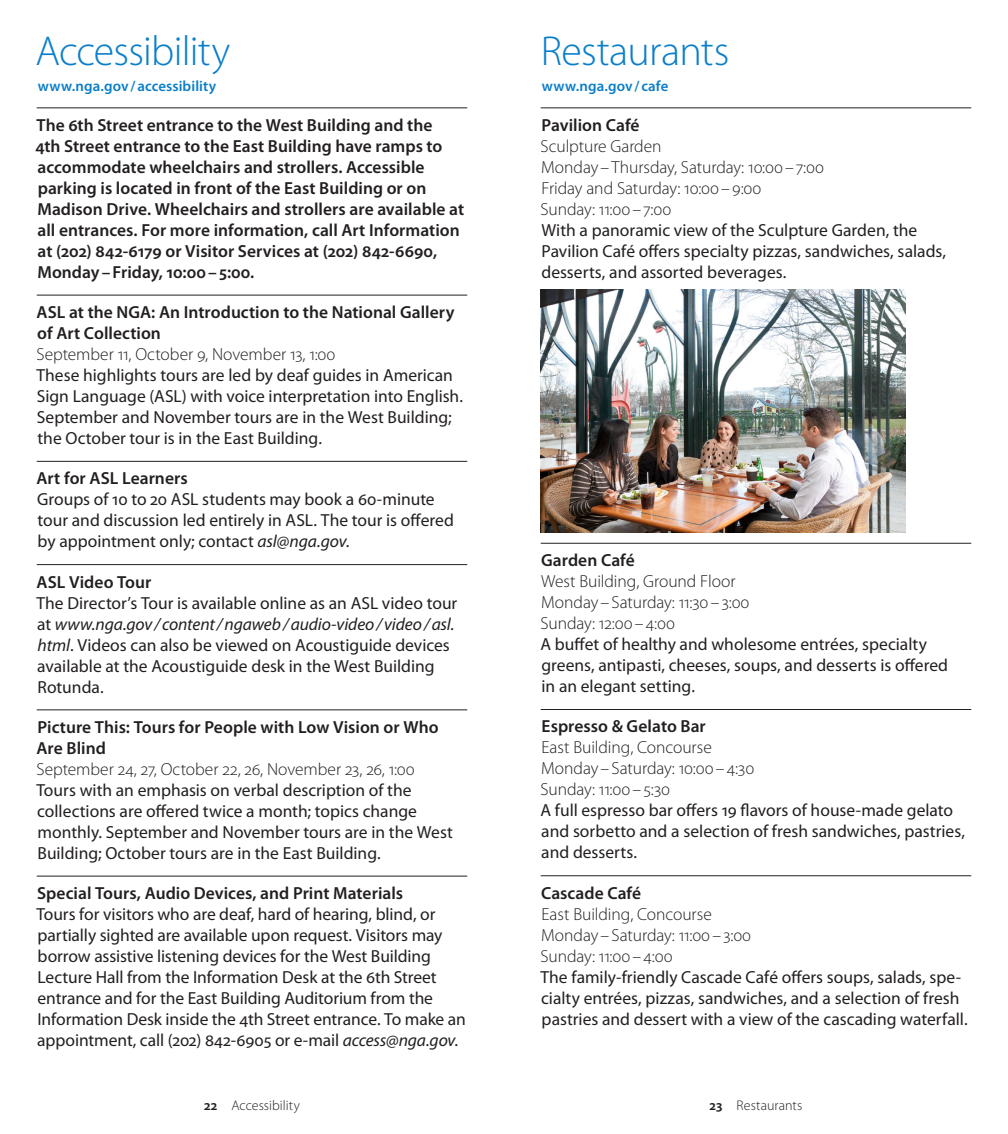
<style>
.page{position:relative;width:1008px;height:1134px;background:#fff}
.page>*{position:absolute;margin:0;border:0;box-sizing:border-box;transform-origin:0 0}
._01__section_head{font:300 42px "Myriad Pro";letter-spacing:-.02em;color:#0a7eca}
._04__text{font:17.5px/21px "Myriad Pro";color:#231f20}
._02__head_title_even{font:600 17.5px/21px "Myriad Pro";color:#231f20}
._03__subhead_date{font:300 17.5px/21px "Myriad Pro";letter-spacing:-.005em;color:#231f20}
._01a__section_head_u{font:600 14.88px "Myriad Pro";letter-spacing:.01em;color:#0a7eca}
._08__folio{font:300 14px "Myriad Pro";letter-spacing:.005em;color:#231f20}
.s1{font-style:italic}
.s2{font-weight:600}
</style>
<div class="page">
<hr style="left:541px;top:108px;width:430px;height:1px;background:#231f20">
<hr style="left:541px;top:543px;width:430px;height:1px;background:#231f20">
<hr style="left:541px;top:709px;width:430px;height:1px;background:#231f20">
<hr style="left:541px;top:875px;width:430px;height:1px;background:#231f20">
<img style="left:541px;top:289px;width:365px;height:243px">
<hr style="left:37px;top:108px;width:430px;height:1px;background:#231f20">
<hr style="left:37px;top:295px;width:430px;height:1px;background:#231f20">
<hr style="left:37px;top:461px;width:430px;height:1px;background:#231f20">
<hr style="left:37px;top:564px;width:430px;height:1px;background:#231f20">
<hr style="left:37px;top:710px;width:430px;height:1px;background:#231f20">
<hr style="left:37px;top:876px;width:430px;height:1px;background:#231f20">
<p class="_01__section_head" style="left:35px;top:28px;width:196px">Accessibility</p>
<p class="_01a__section_head_u" style="left:38px;top:77px;width:180px">www.nga.gov/accessibility</p>
<p class="_02__head_title_even" style="left:35px;top:115px;width:430px">The 6th Street entrance to the West Building and the<br>4th Street entrance to the East Building have ramps to accommodate wheelchairs and strollers. Accessible parking is located in front of the East Building or on Madison Drive. Wheelchairs and strollers are available at all entrances. For more information, call Art Information at (202) 842-6179 or Visitor Services at (202) 842-6690, Monday–Friday, 10:00– 5:00.</p>
<p class="_02__head_title_even" style="left:37px;top:302px;width:419px">ASL at the NGA: An Introduction to the National Gallery of Art Collection</p>
<p class="_03__subhead_date" style="left:37px;top:344px;width:300px">September 11, October 9, November 13, 1:00</p>
<p class="_04__text" style="left:36px;top:365px;width:428px">These highlights tours are led by deaf guides in American Sign Language (ASL) with voice interpretation into English.<br>September and November tours are in the West Building; the October tour is in the East Building.</p>
<p class="_02__head_title_even" style="left:37px;top:468px;width:153px">Art for ASL Learners</p>
<p class="_04__text" style="left:37px;top:489px;width:418px">Groups of 10 to 20 ASL students may book a 60-minute tour and discussion led entirely in ASL. The tour is offered by appointment only; contact <span class="s1">asl@nga.gov</span>.</p>
<p class="_02__head_title_even" style="left:37px;top:571px;width:116px">ASL Video Tour</p>
<p class="_04__text" style="left:36px;top:593px;width:422px">The Director’s Tour is available online as an ASL video tour at <span class="s1">www.nga.gov / content/ngaweb/audio-video/ video/asl. html</span>. Videos can also be viewed on Acoustiguide devices available at the Acoustiguide desk in the West Building Rotunda.</p>
<p class="_02__head_title_even" style="left:37px;top:717px;width:404px">Picture This: Tours for People with Low Vision or Who<br>Are Blind</p>
<p class="_03__subhead_date" style="left:37px;top:759px;width:380px">September 24, 27, October 22, 26, November 23, 26, 1:00</p>
<p class="_04__text" style="left:36px;top:780px;width:418px">Tours with an emphasis on verbal description of the collections are offered twice a month; topics change monthly. September and November tours are in the West Building; October tours are in the East Building.</p>
<p class="_02__head_title_even" style="left:37px;top:883px;width:368px">Special Tours, Audio Devices, and Print Materials</p>
<p class="_04__text" style="left:36px;top:904px;width:431px">Tours for visitors who are deaf, hard of hearing, blind, or partially sighted are available upon request. Visitors may borrow assistive listening devices for the West Building Lecture Hall from the Information Desk at the 6th Street entrance and for the East Building Auditorium from the Information Desk inside the 4th Street entrance. To make an appointment, call (202) 842-6905 or e-mail <span class="s1">access@nga.gov</span>.</p>
<p class="_01__section_head" style="left:541px;top:28px;width:190px">Restaurants</p>
<p class="_01a__section_head_u" style="left:542px;top:77px;width:128px">www.nga.gov/ cafe</p>
<p class="_02__head_title_even" style="left:542px;top:115px;width:100px">Pavilion Café</p>
<p class="_03__subhead_date" style="left:541px;top:136px;width:122px">Sculpture Garden</p>
<p class="_03__subhead_date" style="left:541px;top:157px;width:284px">Monday–Thursday, Saturday: 10:00–7:00</p>
<p class="_03__subhead_date" style="left:541px;top:178px;width:222px">Friday and Saturday: 10:00–9:00</p>
<p class="_03__subhead_date" style="left:541px;top:199px;width:132px">Sunday: 11:00– 7:00</p>
<p class="_04__text" style="left:541px;top:220px;width:406px">With a panoramic view of the Sculpture Garden, the<br>Pavilion Café offers specialty pizzas, sandwiches, salads, desserts, and assorted beverages.</p>
<p class="_02__head_title_even" style="left:541px;top:550px;width:95px">Garden Café</p>
<p class="_03__subhead_date" style="left:541px;top:571px;width:210px">West Building, Ground Floor<br>Monday–Saturday: 11:30–3:00</p>
<p class="_03__subhead_date" style="left:541px;top:613px;width:136px">Sunday: 12:00–4:00</p>
<p class="_04__text" style="left:540px;top:634px;width:409px">A buffet of healthy and wholesome entrées, specialty greens, antipasti, cheeses, soups, and desserts is offered in an elegant setting.</p>
<p class="_02__head_title_even" style="left:542px;top:716px;width:166px">Espresso &amp; Gelato Bar</p>
<p class="_03__subhead_date" style="left:541px;top:737px;width:172px">East Building, Concourse</p>
<p class="_03__subhead_date" style="left:541px;top:758px;width:215px">Monday–Saturday: 10:00–4:30</p>
<p class="_03__subhead_date" style="left:541px;top:779px;width:131px">Sunday: 11:00–5:30</p>
<p class="_04__text" style="left:540px;top:800px;width:426px">A full espresso bar offers 19 flavors of house-made gelato and sorbetto and a selection of fresh sandwiches, pastries, and desserts.</p>
<p class="_02__head_title_even" style="left:541px;top:883px;width:102px">Cascade Café</p>
<p class="_03__subhead_date" style="left:541px;top:904px;width:172px">East Building, Concourse</p>
<p class="_03__subhead_date" style="left:541px;top:925px;width:211px">Monday–Saturday: 11:00– 3:00</p>
<p class="_03__subhead_date" style="left:541px;top:946px;width:134px">Sunday: 11:00– 4:00</p>
<p class="_04__text" style="left:540px;top:967px;width:429px">The family-friendly Cascade Café offers soups, salads, spe&shy;cialty entrées, pizzas, sandwiches, and a selection of fresh pastries and dessert with a view of the cascading waterfall.</p>
<p class="_08__folio" style="left:204px;top:1098px;width:97px"><span class="s2">22</span> Accessibility</p>
<p class="_08__folio" style="left:710px;top:1098px;width:94px"><span class="s2">23</span> Restaurants</p>
</div>
